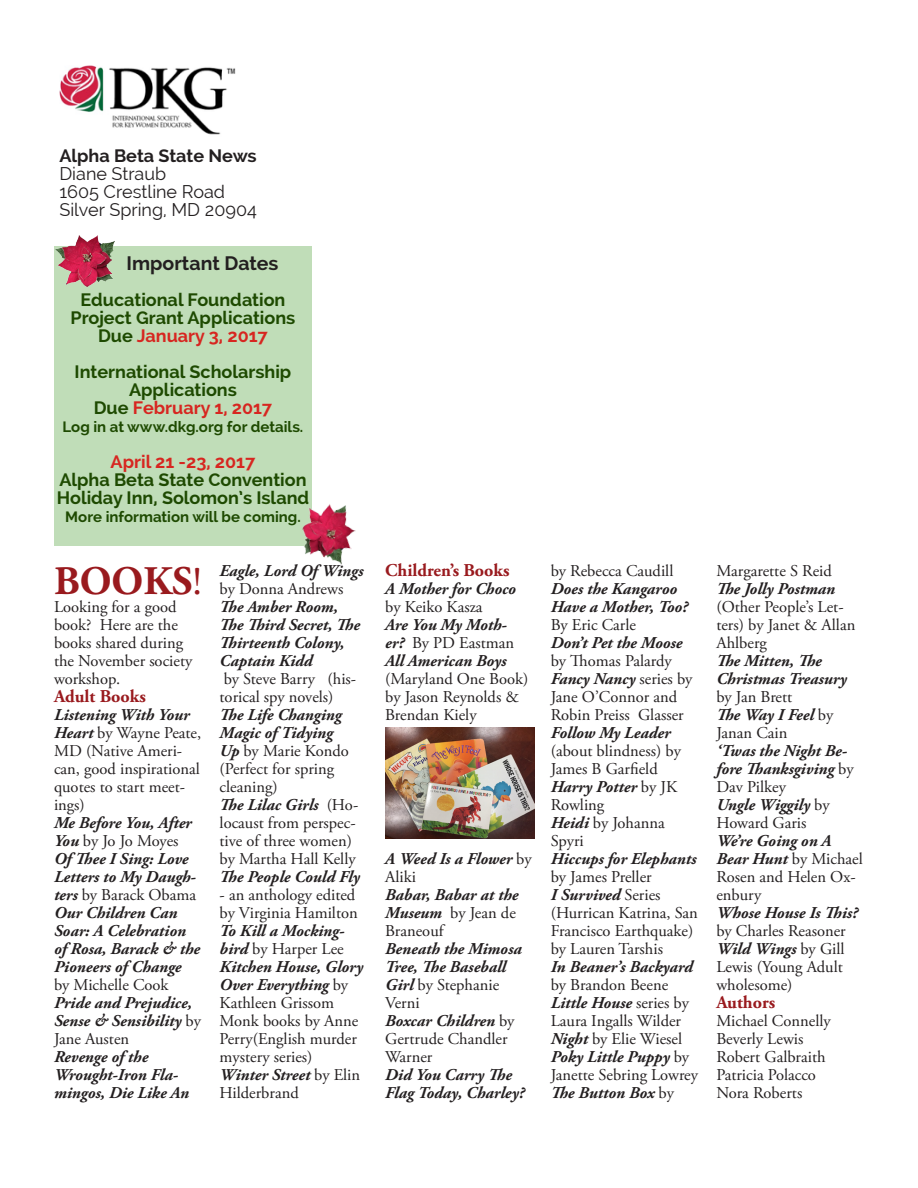
<style>
.page{position:relative;width:918px;height:1188px;background:#fff}
.page>*{position:absolute;margin:0;border:0;box-sizing:border-box;transform-origin:0 0}
.DKG_body{font:700 40.5px "Adobe Garamond Pro";color:#991a1e}
.Head_2{font:700 19.5px "Raleway";color:#231f20}
.Head_2-2{font:700 18px/18px "Raleway";color:#1e4a01;text-align:center}
.Head_2-3{font:700 18px "Raleway";color:#d72620}
.Inside_box{font:18px "Raleway";color:#231f20}
.DKG_body-2{font:700 18px "Adobe Garamond Pro";color:#991a1e}
.Inside_box-2{font:700 18px "Raleway";color:#231f20}
.DKG_body-3{font:16.5px/18px "Adobe Garamond Pro";color:#231f20}
.DKG_body-4{font:italic 700 16.5px/18px "Adobe Garamond Pro";color:#231f20}
.Head_2-4{font:700 15px "Raleway";color:#1e4a01}
.s1{color:#1e4a01}
.s2{font-weight:400}
.s3{font-weight:700;font-style:italic}
.s4{font-weight:400;font-style:normal}
</style>
<div class="page">
<div style="left:54px;top:247px;width:258px;height:299px;background:#c0ddb8"></div>
<img style="left:386px;top:727px;width:149px;height:112px">
<img style="left:56px;top:235px;width:58px;height:52px">
<img style="left:302px;top:504px;width:54px;height:61px">
<img style="left:59px;top:65px;width:177px;height:70px">
<p class="Inside_box-2" style="left:59px;top:145px;width:199px">Alpha Beta State News</p>
<p class="Inside_box" style="left:59px;top:163px;width:108px">Diane Straub</p>
<p class="Inside_box" style="left:59px;top:181px;width:167px">1605 Crestline Road</p>
<p class="Inside_box" style="left:59px;top:199px;width:199px">Silver Spring, MD 20904</p>
<p class="Head_2" style="left:127px;top:252px;width:153px">Important Dates</p>
<p class="Head_2-2" style="left:71px;top:291px;width:226px">Educational Foundation<br>Project Grant Applications</p>
<p class="Head_2-3" style="left:98px;top:326px;width:171px"><span class="s1">Due</span> January 3, 2017</p>
<p class="Head_2-2" style="left:75px;top:363px;width:218px">International Scholarship<br>Applications</p>
<p class="Head_2-3" style="left:94px;top:398px;width:180px"><span class="s1">Due</span> February 1, 2017</p>
<p class="Head_2-4" style="left:63px;top:419px;width:242px">Log in at www.dkg.org for details.</p>
<p class="Head_2-3" style="left:111px;top:452px;width:146px">April 21 -23, 2017</p>
<p class="Head_2-2" style="left:57px;top:471px;width:254px;text-align:left">Alpha Beta State Convention<br>Holiday Inn, Solomon’s Island</p>
<p class="Head_2-4" style="left:65px;top:509px;width:237px">More information will be coming.</p>
<p class="DKG_body" style="left:54px;top:558px;width:149px">BOOKS<span class="s2">!</span></p>
<p class="DKG_body-3" style="left:54px;top:598px;width:140px">Looking for a good book? Here are the books shared during the November society workshop.</p>
<p class="DKG_body-2" style="left:54px;top:686px;width:93px">Adult Books</p>
<p class="DKG_body-3" style="left:54px;top:706px;width:149px"><span class="s3">Listening With Your<br>Heart</span> by Wayne Peate,<br>MD (Native Ameri&shy;can, good inspirational quotes to start meet&shy;ings)</p>
<p class="DKG_body-4" style="left:54px;top:814px;width:139px">Me Before You, After<br>You <span class="s4">by Jo Jo Moyes</span></p>
<p class="DKG_body-4" style="left:54px;top:850px;width:144px">Of Thee I Sing: Love<br>Letters to My Daugh&shy;ters <span class="s4">by Barack Obama</span></p>
<p class="DKG_body-4" style="left:54px;top:904px;width:148px">Our Children Can<br>Soar: A Celebration of Rosa, Barack &amp; the<br>Pioneers of Change</p>
<p class="DKG_body-3" style="left:54px;top:976px;width:116px">by Michelle Cook</p>
<p class="DKG_body-4" style="left:54px;top:994px;width:140px">Pride and Prejudice,</p>
<p class="DKG_body-4" style="left:54px;top:1012px;width:148px">Sense &amp; Sensibility <span class="s4">by<br>Jane Austen</span></p>
<p class="DKG_body-4" style="left:54px;top:1048px;width:137px">Revenge of the<br>Wrought-Iron Fla&shy;mingos, Die Like An</p>
<p class="DKG_body-4" style="left:220px;top:562px;width:145px">Eagle, Lord Of Wings <span class="s4">by Donna Andrews</span></p>
<p class="DKG_body-4" style="left:220px;top:598px;width:142px">The Amber Room,<br>The Third Secret, The<br>Thirteenth Colony,<br>Captain Kidd</p>
<p class="DKG_body-3" style="left:220px;top:670px;width:138px">by Steve Barry (his&shy;torical spy novels)</p>
<p class="DKG_body-3" style="left:220px;top:706px;width:131px"><span class="s3">The Life Changing<br>Magic of Tidying<br>Up</span> by Marie Kondo (Perfect for spring cleaning)</p>
<p class="DKG_body-3" style="left:220px;top:796px;width:140px"><span class="s3">The Lilac Girls</span> (Ho&shy;locaust from perspec&shy;tive of three women) by Martha Hall Kelly</p>
<p class="DKG_body-4" style="left:220px;top:868px;width:142px">The People Could Fly</p>
<p class="DKG_body-3" style="left:220px;top:886px;width:140px">- an anthology edited by Virginia Hamilton<br><span class="s3">To Kill a Mocking&shy;bird</span> by Harper Lee</p>
<p class="DKG_body-4" style="left:220px;top:958px;width:145px">Kitchen House, Glory<br>Over Everything <span class="s4">by<br>Kathleen Grissom</span></p>
<p class="DKG_body-3" style="left:220px;top:1012px;width:140px;text-align:justify">Monk books by Anne Perry(English murder mystery series)</p>
<p class="DKG_body-3" style="left:220px;top:1066px;width:142px"><span class="s3">Winter Street</span> by Elin<br>Hilderbrand</p>
<p class="DKG_body-2" style="left:385px;top:560px;width:126px">Children’s Books</p>
<p class="DKG_body-4" style="left:385px;top:580px;width:132px">A Mother for Choco <span class="s4">by Keiko Kasza</span></p>
<p class="DKG_body-3" style="left:385px;top:616px;width:145px"><span class="s3">Are You My Moth&shy;er?</span> By PD Eastman<br><span class="s3">All American Boys </span>(Maryland One Book) by Jason Reynolds &amp;<br>Brendan Kiely</p>
<p class="DKG_body-4" style="left:385px;top:850px;width:148px">A Weed Is a Flower <span class="s4">by<br>Aliki</span></p>
<p class="DKG_body-4" style="left:385px;top:886px;width:135px">Babar, Babar at the<br>Museum <span class="s4">by Jean de<br>Braneouf</span></p>
<p class="DKG_body-4" style="left:385px;top:940px;width:138px">Beneath the Mimosa<br>Tree, The Baseball<br>Girl <span class="s4">by Stephanie<br>Verni</span></p>
<p class="DKG_body-3" style="left:385px;top:1012px;width:131px"><span class="s3">Boxcar Children</span> by<br>Gertrude Chandler<br>Warner</p>
<p class="DKG_body-4" style="left:385px;top:1066px;width:141px">Did You Carry The<br>Flag Today, Charley?</p>
<p class="DKG_body-3" style="left:551px;top:562px;width:124px">by Rebecca Caudill</p>
<p class="DKG_body-4" style="left:551px;top:580px;width:139px">Does the Kangaroo<br>Have a Mother, Too?<br><span class="s4">By Eric Carle</span></p>
<p class="DKG_body-4" style="left:551px;top:634px;width:133px">Don’t Pet the Moose <span class="s4">by Thomas Palardy</span></p>
<p class="DKG_body-3" style="left:551px;top:670px;width:143px"><span class="s3">Fancy Nancy</span> series by<br>Jane O’Connor and<br>Robin Preiss Glasser</p>
<p class="DKG_body-3" style="left:551px;top:724px;width:132px"><span class="s3">Follow My Leader </span>(about blindness) by<br>James B Garfield</p>
<p class="DKG_body-4" style="left:551px;top:778px;width:128px">Harry Potter <span class="s4">by JK<br>Rowling</span></p>
<p class="DKG_body-3" style="left:551px;top:814px;width:115px"><span class="s3">Heidi</span> by Johanna<br>Spyri</p>
<p class="DKG_body-4" style="left:551px;top:850px;width:147px">Hiccups for Elephants <span class="s4">by James Preller</span></p>
<p class="DKG_body-3" style="left:551px;top:886px;width:149px"><span class="s3">I Survived</span> Series (Hurrican Katrina, San<br>Francisco Earthquake) by Lauren Tarshis</p>
<p class="DKG_body-3" style="left:551px;top:958px;width:144px"><span class="s3">In Beaner’s Backyard </span>by Brandon Beene<br><span class="s3">Little House</span> series by<br>Laura Ingalls Wilder<br><span class="s3">Night</span> by Elie Wiesel</p>
<p class="DKG_body-3" style="left:551px;top:1048px;width:149px"><span class="s3">Poky Little Puppy</span> by<br>Janette Sebring Lowrey</p>
<p class="DKG_body-4" style="left:551px;top:1084px;width:125px">The Button Box <span class="s4">by</span></p>
<p class="DKG_body-3" style="left:716px;top:562px;width:117px">Margarette S Reid</p>
<p class="DKG_body-3" style="left:716px;top:580px;width:140px"><span class="s3">The Jolly Postman </span>(Other People’s Let&shy;ters) by Janet &amp; Allan<br>Ahlberg</p>
<p class="DKG_body-4" style="left:716px;top:652px;width:132px">The Mitten, The<br>Christmas Treasury <span class="s4">by Jan Brett</span></p>
<p class="DKG_body-4" style="left:716px;top:706px;width:118px">The Way I Feel <span class="s4">by<br>Janan Cain</span></p>
<p class="DKG_body-4" style="left:716px;top:742px;width:139px">‘Twas the Night Be&shy;fore Thanksgiving <span class="s4">by<br>Dav Pilkey</span></p>
<p class="DKG_body-3" style="left:716px;top:796px;width:115px"><span class="s3">Ungle Wiggily</span> by<br>Howard Garis</p>
<p class="DKG_body-3" style="left:716px;top:832px;width:148px"><span class="s3">We’re Going on A<br>Bear Hunt</span> by Michael<br>Rosen and Helen Ox&shy;enbury</p>
<p class="DKG_body-4" style="left:716px;top:904px;width:143px">Whose House Is This? <span class="s4">by Charles Reasoner</span></p>
<p class="DKG_body-3" style="left:716px;top:940px;width:130px;text-align:justify"><span class="s3">Wild Wings</span> by Gill Lewis (Young Adult wholesome)</p>
<p class="DKG_body-2" style="left:716px;top:992px;width:60px">Authors</p>
<p class="DKG_body-3" style="left:716px;top:1012px;width:116px">Michael Connelly</p>
<p class="DKG_body-3" style="left:716px;top:1030px;width:89px">Beverly Lewis</p>
<p class="DKG_body-3" style="left:716px;top:1048px;width:111px">Robert Galbraith<br>Patricia Polacco</p>
<p class="DKG_body-3" style="left:716px;top:1084px;width:87px">Nora Roberts</p>
</div>
